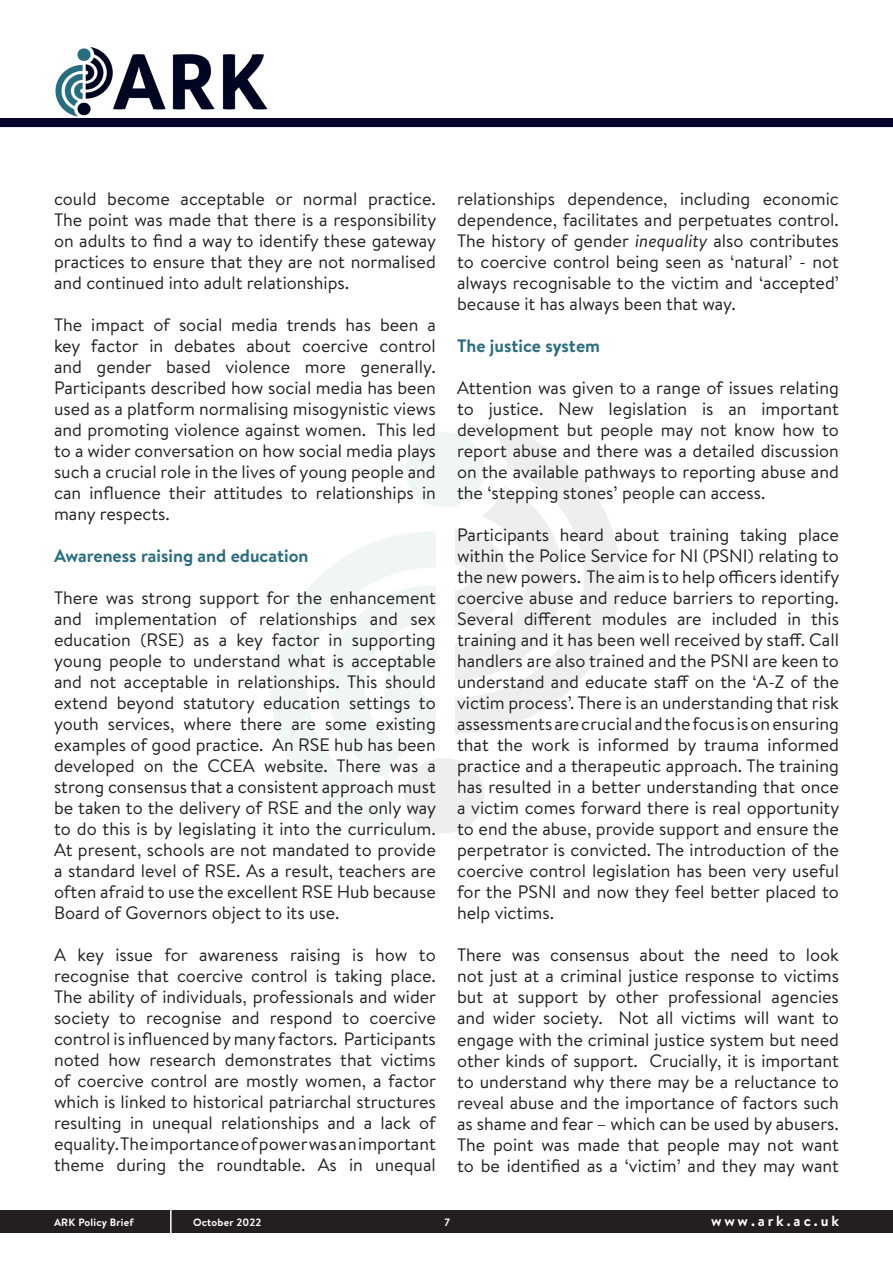
<style>
.page{position:relative;width:893px;height:1263px;background:#fff}
.page>*{position:absolute;margin:0;border:0;box-sizing:border-box;transform-origin:0 0}
.t1{font:18px/21px "Brandon Text";color:#231f20;text-align:justify}
.t2{font:700 18px "Brandon Text";color:#296d7f}
.t3{font:700 14.7px "Brandon Text";letter-spacing:.19em;color:#fff}
.t4{font:700 10.65px "Brandon Text";letter-spacing:.02em;color:#fff}
.s1{font-style:italic}
</style>
<div class="page">
<div style="left:0;top:118px;width:893px;height:9px;background:#05052b"></div>
<img style="left:55px;top:47px;width:213px;height:69px">
<div style="left:0;top:1210px;width:893px;height:23px;background:#231f20"></div>
<hr style="left:170px;top:1209px;width:2px;height:27px;background:#fff">
<p class="t1" style="left:54px;top:188px;width:384px">could become acceptable or normal practice.<br>The point was made that there is a responsibility on adults to find a way to identify these gateway practices to ensure that they are not normalised and continued into adult relationships.</p>
<p class="t1" style="left:54px;top:314px;width:383px">The impact of social media trends has been a key factor in debates about coercive control and gender based violence more generally.<br>Participants described how social media has been used as a platform normalising misogynistic views and promoting violence against women. This led to a wider conversation on how social media plays such a crucial role in the lives of young people and can influence their attitudes to relationships in many respects.</p>
<p class="t2" style="left:54px;top:543px;width:256px">Awareness raising and education</p>
<p class="t1" style="left:54px;top:587px;width:384px">There was strong support for the enhancement and implementation of relationships and sex education (RSE) as a key factor in supporting young people to understand what is acceptable and not acceptable in relationships. This should extend beyond statutory education settings to youth services, where there are some existing examples of good practice. An RSE hub has been developed on the CCEA website. There was a strong consensus that a consistent approach must be taken to the delivery of RSE and the only way to do this is by legislating it into the curriculum.<br>At present, schools are not mandated to provide a standard level of RSE. As a result, teachers are often afraid to use the excellent RSE Hub because Board of Governors object to its use.</p>
<p class="t1" style="left:54px;top:944px;width:384px">A key issue for awareness raising is how to recognise that coercive control is taking place.<br>The ability of individuals, professionals and wider society to recognise and respond to coercive control is influenced by many factors. Participants noted how research demonstrates that victims of coercive control are mostly women, a factor which is linked to historical patriarchal structures resulting in unequal relationships and a lack of equality. The importance of power was an important theme during the roundtable. As in unequal</p>
<p class="t1" style="left:457px;top:188px;width:383px">relationships dependence, including economic dependence, facilitates and perpetuates control.<br>The history of gender <span class="s1">inequality</span> also contributes to coercive control being seen as ‘natural’ - not always recognisable to the victim and ‘accepted’ because it has always been that way.</p>
<p class="t2" style="left:457px;top:333px;width:144px">The justice system</p>
<p class="t1" style="left:457px;top:377px;width:383px">Attention was given to a range of issues relating to justice. New legislation is an important development but people may not know how to report abuse and there was a detailed discussion on the available pathways to reporting abuse and the ‘stepping stones’ people can access.</p>
<p class="t1" style="left:457px;top:524px;width:384px">Participants heard about training taking place within the Police Service for NI (PSNI) relating to the new powers. The aim is to help officers identify coercive abuse and reduce barriers to reporting.<br>Several different modules are included in this training and it has been well received by staff. Call handlers are also trained and the PSNI are keen to understand and educate staff on the ‘A-Z of the victim process’. There is an understanding that risk assessments are crucial and the focus is on ensuring that the work is informed by trauma informed practice and a therapeutic approach. The training has resulted in a better understanding that once a victim comes forward there is real opportunity to end the abuse, provide support and ensure the perpetrator is convicted. The introduction of the coercive control legislation has been very useful for the PSNI and now they feel better placed to help victims.</p>
<p class="t1" style="left:457px;top:944px;width:383px">There was consensus about the need to look not just at a criminal justice response to victims but at support by other professional agencies and wider society. Not all victims will want to engage with the criminal justice system but need other kinds of support. Crucially, it is important to understand why there may be a reluctance to reveal abuse and the importance of factors such as shame and fear – which can be used by abusers.<br>The point was made that people may not want to be identified as a ‘victim’ and they may want</p>
<p class="t4" style="left:54px;top:1215px;width:81px">ARK Policy Brief</p>
<p class="t4" style="left:193px;top:1215px;width:70px">October 2022</p>
<p class="t4" style="left:444px;top:1215px;width:7px">7</p>
<p class="t3" style="left:711px;top:1210px;width:129px">www.ark.ac.uk</p>
</div>
